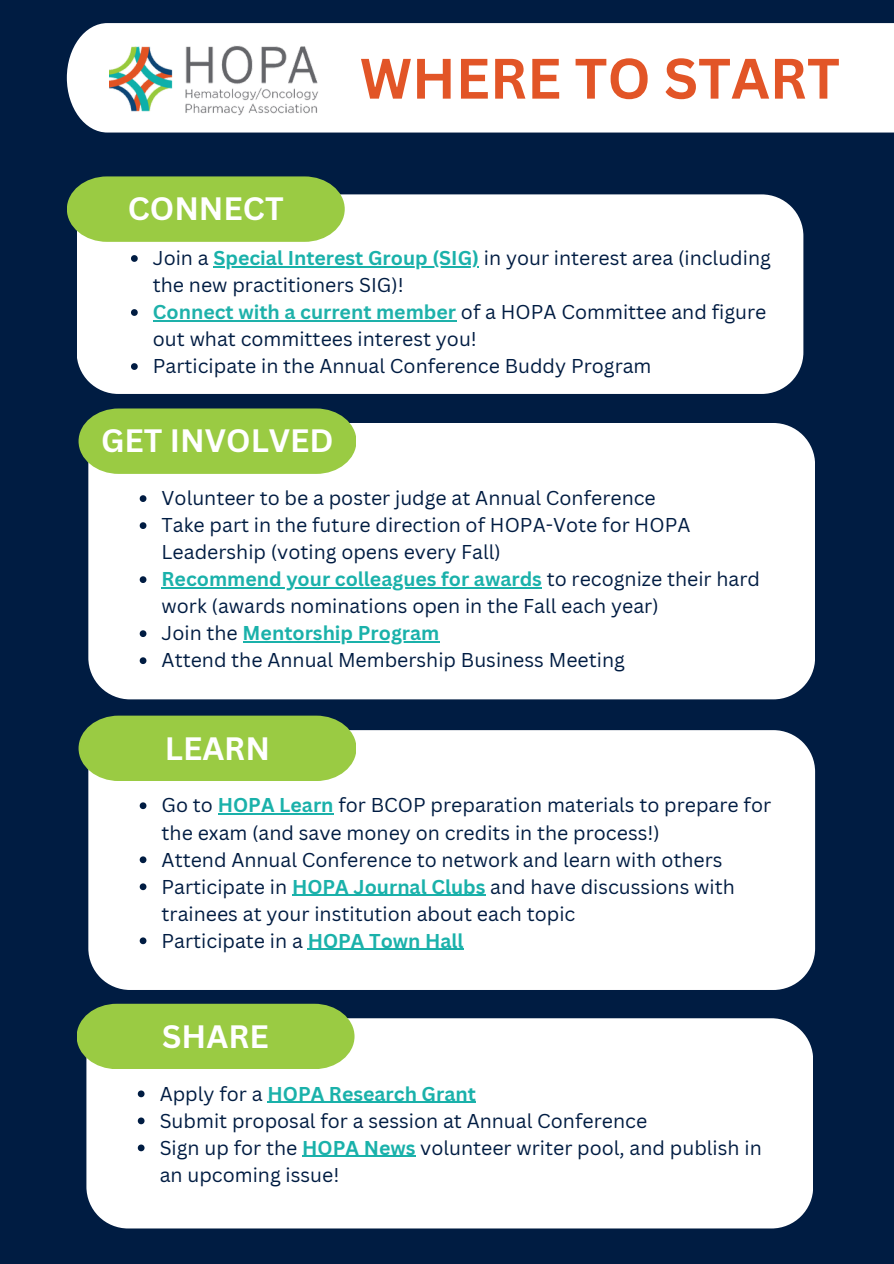
<style>
.page{position:relative;width:894px;height:1264px;background:#fff}
.page>*{position:absolute;margin:0;border:0;box-sizing:border-box;transform-origin:0 0}
.t1{font:700 55.65px "Canva Sans";color:#e25527}
.t2{font:700 31.5px "Canva Sans";color:#fff}
.t3{font:19.5px/27px "Canva Sans";color:#001c42}
.t4{font:700 19.5px "Canva Sans";color:#1ab1aa}
.s1{font-weight:700;color:#1ab1aa}
.s2{font-weight:700;color:#1eb1aa}
.s3{font-weight:400;color:#001c42}
</style>
<div class="page">
<div style="left:0;top:0;width:893px;height:1263px;background:#001c42"></div>
<div style="left:77px;top:194px;width:726px;height:200px;background:#fff"></div>
<svg style="left:67px;top:176px;width:277px;height:66px;background:#95c447"></svg>
<div style="left:88px;top:423px;width:726px;height:276px;background:#fff"></div>
<svg style="left:78px;top:408px;width:278px;height:66px;background:#94c347"></svg>
<div style="left:88px;top:730px;width:726px;height:259px;background:#fff"></div>
<svg style="left:78px;top:715px;width:278px;height:66px;background:#94c346"></svg>
<div style="left:86px;top:1018px;width:727px;height:210px;background:#fff"></div>
<svg style="left:77px;top:1003px;width:277px;height:66px;background:#94c346"></svg>
<div style="left:67px;top:23px;width:826px;height:109px;background:#fff"></div>
<img style="left:109px;top:41px;width:213px;height:74px">
<svg style="left:131px;top:255px;width:7px;height:7px"></svg>
<hr style="left:213px;top:266px;width:266px;height:1px;background:#1ab1aa">
<svg style="left:131px;top:309px;width:7px;height:7px"></svg>
<hr style="left:153px;top:320px;width:303px;height:1px;background:#1eb1aa">
<svg style="left:131px;top:363px;width:7px;height:7px"></svg>
<svg style="left:140px;top:495px;width:6px;height:7px"></svg>
<svg style="left:140px;top:522px;width:6px;height:7px"></svg>
<svg style="left:140px;top:576px;width:6px;height:7px"></svg>
<hr style="left:161px;top:587px;width:381px;height:1px;background:#1ab1aa">
<svg style="left:140px;top:630px;width:6px;height:7px"></svg>
<hr style="left:242px;top:641px;width:197px;height:1px;background:#1ab1aa">
<svg style="left:140px;top:657px;width:6px;height:7px"></svg>
<svg style="left:140px;top:802px;width:6px;height:7px"></svg>
<hr style="left:218px;top:813px;width:115px;height:1px;background:#1ab1aa">
<svg style="left:140px;top:856px;width:6px;height:7px"></svg>
<svg style="left:140px;top:883px;width:6px;height:7px"></svg>
<hr style="left:292px;top:894px;width:193px;height:1px;background:#1ab1aa">
<svg style="left:140px;top:937px;width:6px;height:7px"></svg>
<hr style="left:307px;top:948px;width:156px;height:1px;background:#1ab1aa">
<svg style="left:138px;top:1090px;width:6px;height:7px"></svg>
<hr style="left:267px;top:1101px;width:209px;height:1px;background:#1ab1aa">
<svg style="left:138px;top:1117px;width:6px;height:7px"></svg>
<svg style="left:138px;top:1144px;width:6px;height:7px"></svg>
<hr style="left:302px;top:1155px;width:113px;height:1px;background:#1ab1aa">
<h1 class="t1" style="left:360px;top:39px;width:481px">WHERE TO START</h1>
<h2 class="t2" style="left:128px;top:187px;width:157px">CONNECT</h2>
<p class="t3" style="left:153px;top:244px;width:619px">Join a <span class="s1">Special Interest Group (SIG)</span> in your interest area (including</p>
<p class="t3" style="left:153px;top:271px;width:615px">the new practitioners SIG)!<br><span class="s2">Connect with a current member</span> of a HOPA Committee and figure</p>
<p class="t3" style="left:153px;top:325px;width:500px">out what committees interest you!<br>Participate in the Annual Conference Buddy Program</p>
<p class="t2" style="left:101px;top:419px;width:234px">GET INVOLVED</p>
<p class="t3" style="left:161px;top:484px;width:495px">Volunteer to be a poster judge at Annual Conference</p>
<p class="t3" style="left:161px;top:511px;width:530px">Take part in the future direction of HOPA-Vote for HOPA<br>Leadership (voting opens every Fall)</p>
<p class="t3" style="left:161px;top:565px;width:599px"><span class="s1">Recommend your colleagues for awards</span> to recognize their hard work (awards nominations open in the Fall each year)</p>
<p class="t4" style="left:161px;top:619px;width:279px"><span class="s3">Join the</span> Mentorship Program</p>
<h2 class="t3" style="left:161px;top:646px;width:464px">Attend the Annual Membership Business Meeting</h2>
<p class="t2" style="left:165px;top:726px;width:107px">LEARN</p>
<p class="t3" style="left:161px;top:791px;width:611px">Go to <span class="s1">HOPA Learn</span> for BCOP preparation materials to prepare for the exam (and save money on credits in the process!)</p>
<p class="t3" style="left:161px;top:845px;width:562px">Attend Annual Conference to network and learn with others</p>
<p class="t3" style="left:161px;top:872px;width:574px">Participate in <span class="s1">HOPA Journal Clubs</span> and have discussions with trainees at your institution about each topic</p>
<h2 class="t3" style="left:161px;top:926px;width:303px">Participate in a <span class="s1">HOPA Town Hall</span></h2>
<p class="t2" style="left:162px;top:1014px;width:108px">SHARE</p>
<p class="t4" style="left:160px;top:1079px;width:317px"><span class="s3">Apply for a</span> HOPA Research Grant</p>
<p class="t3" style="left:160px;top:1106px;width:603px">Submit proposal for a session at Annual Conference<br>Sign up for the <span class="s1">HOPA News</span> volunteer writer pool, and publish in an upcoming issue!</p>
</div>
